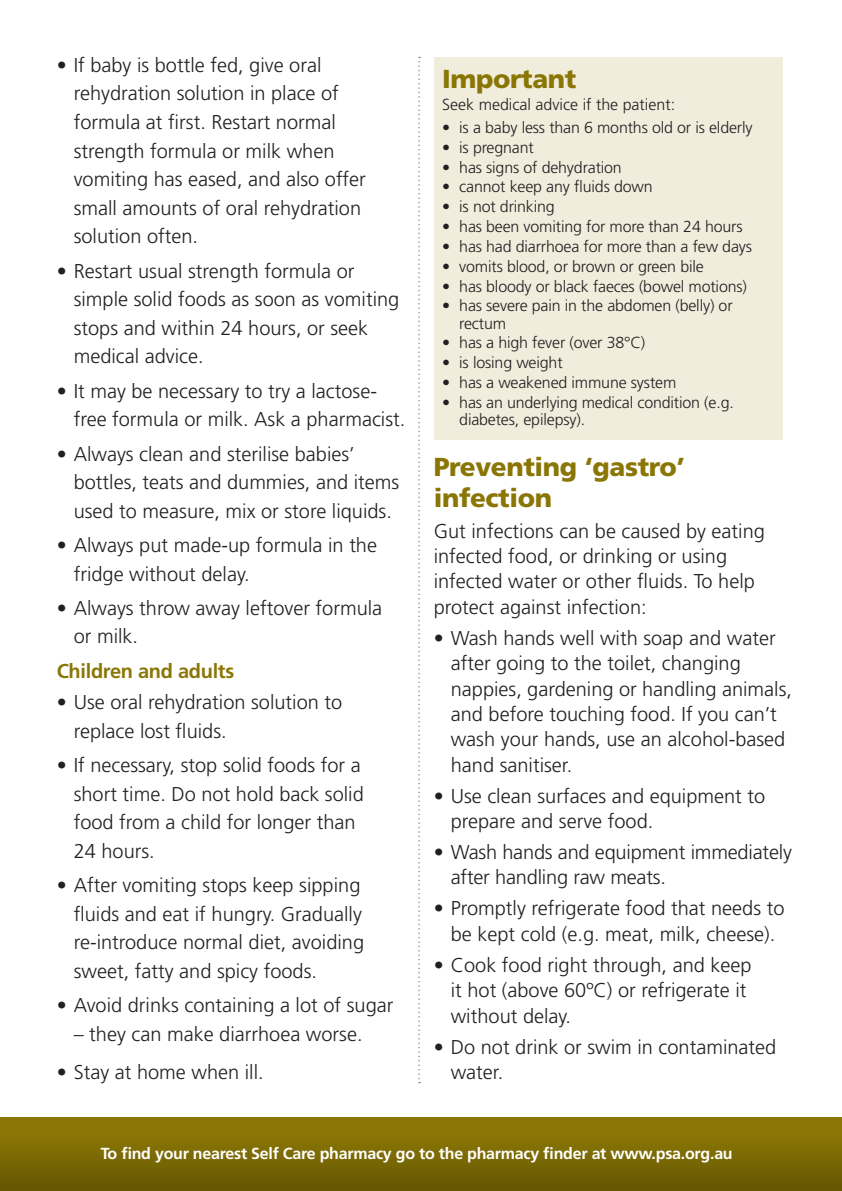
<style>
.page{position:relative;width:842px;height:1191px;background:#fff}
.page>*{position:absolute;margin:0;border:0;box-sizing:border-box;transform-origin:0 0}
.FC_Subhead_1{font:900 26px/30.4px "Frutiger LT Std";letter-spacing:-.015em;color:#8a7605}
.FC_Bullet__para{font:300 20px/28.6px "Frutiger LT Std";color:#231f20}
.FC_Body_text{font:300 20px/25.4px "Frutiger LT Std";color:#231f20}
.FC_Subhead_2{font:700 20px "Frutiger LT Std";letter-spacing:-.015em;color:#8a7605}
.FC_Bullet__para-2{font:300 16px/17px "Frutiger LT Std";letter-spacing:-.01em;color:#231f20}
.FC_Body_text-2{font:700 16px "Frutiger LT Std";letter-spacing:-.015em;color:#fff}
.FC_Body_text-3{font:300 16px "Frutiger LT Std";color:#231f20}
</style>
<div class="page">
<div style="left:0;top:1117px;width:842px;height:74px;background:linear-gradient(to bottom,#927d05,#675803)"></div>
<svg style="left:418px;top:57px;width:2px;height:1026px"></svg>
<div style="left:434px;top:57px;width:348px;height:382px;background:#f1eddd"></div>
<p class="FC_Bullet__para" style="left:74px;top:51px;width:293px;text-indent:-17px">• If baby is bottle fed, give oral rehydration solution in place of formula at first. Restart normal strength formula or milk when vomiting has eased, and also offer small amounts of oral rehydration solution often.</p>
<p class="FC_Bullet__para" style="left:74px;top:257px;width:327px;text-indent:-17px">• Restart usual strength formula or simple solid foods as soon as vomiting stops and within 24 hours, or seek medical advice.</p>
<p class="FC_Bullet__para" style="left:74px;top:377px;width:333px;text-indent:-17px">• It may be necessary to try a lactose&shy;free formula or milk. Ask a pharmacist.</p>
<p class="FC_Bullet__para" style="left:74px;top:439px;width:327px;text-indent:-17px">• Always clean and sterilise babies’ bottles, teats and dummies, and items used to measure, mix or store liquids.</p>
<p class="FC_Bullet__para" style="left:74px;top:531px;width:305px;text-indent:-17px">• Always put made-up formula in the fridge without delay.</p>
<p class="FC_Bullet__para" style="left:74px;top:594px;width:310px;text-indent:-17px">• Always throw away leftover formula or milk.</p>
<p class="FC_Subhead_2" style="left:57px;top:659px;width:179px">Children and adults</p>
<p class="FC_Bullet__para" style="left:74px;top:688px;width:270px;text-indent:-17px">• Use oral rehydration solution to replace lost fluids.</p>
<p class="FC_Bullet__para" style="left:74px;top:751px;width:292px;text-indent:-17px">• If necessary, stop solid foods for a short time. Do not hold back solid food from a child for longer than<br>24 hours.</p>
<p class="FC_Bullet__para" style="left:74px;top:871px;width:292px;text-indent:-17px">• After vomiting stops keep sipping fluids and eat if hungry. Gradually re-introduce normal diet, avoiding sweet, fatty and spicy foods.</p>
<p class="FC_Bullet__para" style="left:57px;top:991px;width:338px">• Avoid drinks containing a lot of sugar</p>
<p class="FC_Bullet__para" style="left:74px;top:1019px;width:290px">– they can make diarrhoea worse.</p>
<p class="FC_Bullet__para" style="left:57px;top:1058px;width:209px">• Stay at home when ill.</p>
<p class="FC_Subhead_1" style="left:442px;top:63px;width:136px">Important</p>
<p class="FC_Body_text-3" style="left:442px;top:96px;width:234px">Seek medical advice if the patient:</p>
<p class="FC_Bullet__para-2" style="left:442px;top:119px;width:312px">• is a baby less than 6 months old or is elderly</p>
<p class="FC_Bullet__para-2" style="left:442px;top:139px;width:93px">• is pregnant</p>
<p class="FC_Bullet__para-2" style="left:442px;top:159px;width:181px">• has signs of dehydration</p>
<p class="FC_Bullet__para-2" style="left:442px;top:179px;width:212px">• cannot keep any fluids down</p>
<p class="FC_Bullet__para-2" style="left:442px;top:198px;width:114px">• is not drinking</p>
<p class="FC_Bullet__para-2" style="left:442px;top:218px;width:302px">• has been vomiting for more than 24 hours</p>
<p class="FC_Bullet__para-2" style="left:442px;top:238px;width:311px">• has had diarrhoea for more than a few days</p>
<p class="FC_Bullet__para-2" style="left:442px;top:258px;width:263px">• vomits blood, or brown or green bile</p>
<p class="FC_Bullet__para-2" style="left:442px;top:278px;width:306px">• has bloody or black faeces (bowel motions)</p>
<p class="FC_Bullet__para-2" style="left:459px;top:298px;width:275px;text-indent:-17px">• has severe pain in the abdomen (belly) or rectum</p>
<p class="FC_Bullet__para-2" style="left:442px;top:334px;width:205px">• has a high fever (over 38°C)</p>
<p class="FC_Bullet__para-2" style="left:442px;top:354px;width:122px">• is losing weight</p>
<p class="FC_Bullet__para-2" style="left:442px;top:374px;width:236px">• has a weakened immune system</p>
<p class="FC_Bullet__para-2" style="left:459px;top:394px;width:276px;text-indent:-17px">• has an underlying medical condition (e.g. diabetes, epilepsy).</p>
<p class="FC_Subhead_1" style="left:434px;top:452px;width:253px">Preventing ‘gastro’ infection</p>
<p class="FC_Body_text" style="left:434px;top:518px;width:333px">Gut infections can be caused by eating infected food, or drinking or using infected water or other fluids. To help protect against infection:</p>
<p class="FC_Bullet__para" style="left:451px;top:625px;width:343px;line-height:25.4px;text-indent:-17px">• Wash hands well with soap and water after going to the toilet, changing nappies, gardening or handling animals, and before touching food. If you can’t wash your hands, use an alcohol-based hand sanitiser.</p>
<p class="FC_Bullet__para" style="left:451px;top:783px;width:316px;line-height:25.4px;text-indent:-17px">• Use clean surfaces and equipment to prepare and serve food.</p>
<p class="FC_Bullet__para" style="left:451px;top:839px;width:343px;line-height:25.4px;text-indent:-17px">• Wash hands and equipment immediately after handling raw meats.</p>
<p class="FC_Bullet__para" style="left:434px;top:896px;width:352px;line-height:25.4px;text-align:center">• Promptly refrigerate food that needs to be kept cold (e.g. meat, milk, cheese).</p>
<p class="FC_Bullet__para" style="left:451px;top:952px;width:302px;line-height:25.4px;text-indent:-17px">• Cook food right through, and keep it hot (above 60ºC) or refrigerate it without delay.</p>
<p class="FC_Bullet__para" style="left:451px;top:1034px;width:327px;line-height:25.4px;text-indent:-17px">• Do not drink or swim in contaminated water.</p>
<p class="FC_Body_text-2" style="left:101px;top:1143px;width:633px">To find your nearest Self Care pharmacy go to the pharmacy finder at www.psa.org.au</p>
</div>
